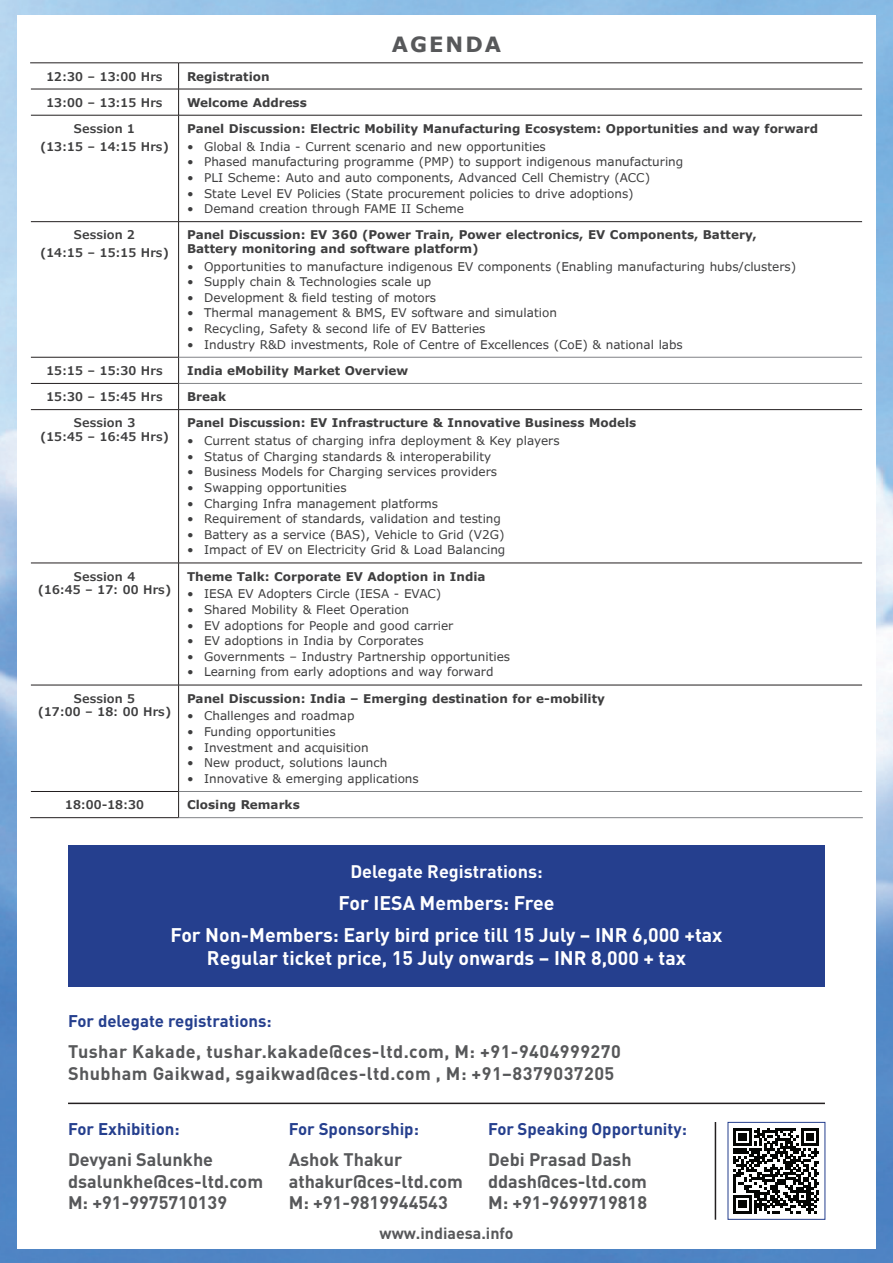
<style>
.page{position:relative;width:893px;height:1263px;background:#fff}
.page>*{position:absolute;margin:0;border:0;box-sizing:border-box;transform-origin:0 0}
.t1{font:700 21px "Verdana Pro";letter-spacing:.1em;color:#57585a}
.t2{font:700 19.5px/32px "DIN Pro";color:#fff;text-align:center}
.t3{font:700 18px/21.6px "DIN Pro";color:#57585a}
.t4{font:700 18px/21.6px "DIN Pro";letter-spacing:.025em;color:#57585a}
.t5{font:700 18px "DIN Pro";color:#fff}
.t6{font:700 16.8px "DIN Pro";color:#253f8e}
.t7{font:700 16.05px "DIN Pro";color:#57585a}
.t8{font:12px "Verdana Pro";color:#3e3e3f}
.t9{font:700 12px/13.5px "Verdana Pro";color:#3e3e3f}
.t10{font:600 12px/13.5px "Verdana Pro";color:#3e3e3f;text-align:center}
</style>
<div class="page">
<img style="left:0;top:0;width:893px;height:1263px">
<div style="left:17px;top:15px;width:859px;height:1233px;background:#fff"></div>
<div style="left:68px;top:845px;width:757px;height:141px;background:#253f8e"></div>
<hr style="left:68px;top:1102px;width:757px;height:2px;background:#231f20">
<hr style="left:715px;top:1122px;width:1px;height:98px;background:#231f20">
<svg style="left:733px;top:1128px;width:86px;height:85px"></svg>
<div style="left:728px;top:1122px;width:97px;height:98px;border:1px solid #253f8e"></div>
<svg style="left:179px;top:64px;width:683px;height:753px"></svg>
<hr style="left:30px;top:63px;width:149px;height:1px;background:#231f20">
<hr style="left:179px;top:63px;width:684px;height:1px;background:#231f20">
<hr style="left:31px;top:89px;width:148px;height:1px;background:#231f20">
<hr style="left:179px;top:89px;width:683px;height:1px;background:#231f20">
<svg style="left:178px;top:63px;width:1px;height:52px"></svg>
<hr style="left:31px;top:115px;width:148px;height:1px;background:#231f20">
<hr style="left:179px;top:115px;width:683px;height:1px;background:#231f20">
<hr style="left:178px;top:115px;width:1px;height:106px;background:#231f20">
<hr style="left:31px;top:221px;width:148px;height:1px;background:#231f20">
<hr style="left:179px;top:221px;width:683px;height:1px;background:#231f20">
<hr style="left:178px;top:222px;width:1px;height:135px;background:#231f20">
<hr style="left:31px;top:357px;width:148px;height:1px;background:#231f20">
<hr style="left:31px;top:383px;width:148px;height:1px;background:#231f20">
<svg style="left:178px;top:357px;width:1px;height:52px"></svg>
<hr style="left:31px;top:409px;width:148px;height:1px;background:#231f20">
<hr style="left:179px;top:409px;width:683px;height:1px;background:#231f20">
<hr style="left:178px;top:410px;width:1px;height:153px;background:#231f20">
<hr style="left:31px;top:563px;width:148px;height:1px;background:#231f20">
<hr style="left:179px;top:563px;width:683px;height:1px;background:#231f20">
<hr style="left:178px;top:563px;width:1px;height:122px;background:#231f20">
<hr style="left:31px;top:685px;width:148px;height:1px;background:#231f20">
<hr style="left:179px;top:685px;width:683px;height:1px;background:#231f20">
<hr style="left:178px;top:685px;width:1px;height:106px;background:#231f20">
<hr style="left:31px;top:791px;width:148px;height:1px;background:#231f20">
<svg style="left:178px;top:792px;width:1px;height:25px"></svg>
<hr style="left:30px;top:817px;width:149px;height:1px;background:#231f20">
<hr style="left:179px;top:357px;width:683px;height:1px;background:#808285">
<hr style="left:179px;top:383px;width:683px;height:1px;background:#808285">
<hr style="left:179px;top:791px;width:683px;height:1px;background:#808285">
<hr style="left:179px;top:817px;width:684px;height:1px;background:#808285">
<h1 class="t1" style="left:392px;top:31px;width:110px">AGENDA</h1>
<p class="t10" style="left:46px;top:70px;width:118px">12:30 – 13:00 Hrs</p>
<p class="t9" style="left:187px;top:69px;width:84px">Registration</p>
<p class="t10" style="left:46px;top:96px;width:118px">13:00 – 13:15 Hrs</p>
<p class="t9" style="left:187px;top:96px;width:121px">Welcome Address</p>
<p class="t10" style="left:40px;top:120px;width:130px;line-height:17.7px">Session 1<br>(13:15 – 14:15 Hrs)</p>
<p class="t9" style="left:187px;top:122px;width:633px">Panel Discussion: Electric Mobility Manufacturing Ecosystem: Opportunities and way forward</p>
<p class="t8" style="left:187px;top:139px;width:360px">• Global &amp; India - Current scenario and new opportunities</p>
<p class="t8" style="left:187px;top:154px;width:498px">• Phased manufacturing programme (PMP) to support indigenous manufacturing</p>
<p class="t8" style="left:187px;top:170px;width:464px">• PLI Scheme: Auto and auto components, Advanced Cell Chemistry (ACC)</p>
<p class="t8" style="left:187px;top:185px;width:448px">• State Level EV Policies (State procurement policies to drive adoptions)</p>
<p class="t8" style="left:187px;top:201px;width:278px">• Demand creation through FAME II Scheme</p>
<p class="t10" style="left:40px;top:226px;width:130px;line-height:17.7px">Session 2<br>(14:15 – 15:15 Hrs)</p>
<p class="t9" style="left:187px;top:228px;width:571px">Panel Discussion: EV 360 (Power Train, Power electronics, EV Components, Battery,<br>Battery monitoring and software platform)</p>
<p class="t8" style="left:187px;top:259px;width:611px">• Opportunities to manufacture indigenous EV components (Enabling manufacturing hubs/clusters)</p>
<p class="t8" style="left:187px;top:274px;width:246px">• Supply chain &amp; Technologies scale up</p>
<p class="t8" style="left:187px;top:290px;width:251px">• Development &amp; field testing of motors</p>
<p class="t8" style="left:187px;top:305px;width:371px">• Thermal management &amp; BMS, EV software and simulation</p>
<p class="t8" style="left:187px;top:321px;width:300px">• Recycling, Safety &amp; second life of EV Batteries</p>
<p class="t8" style="left:187px;top:337px;width:497px">• Industry R&amp;D investments, Role of Centre of Excellences (CoE) &amp; national labs</p>
<p class="t10" style="left:46px;top:364px;width:118px">15:15 – 15:30 Hrs</p>
<p class="t9" style="left:187px;top:364px;width:223px">India eMobility Market Overview</p>
<p class="t10" style="left:46px;top:390px;width:118px">15:30 – 15:45 Hrs</p>
<p class="t9" style="left:187px;top:390px;width:41px">Break</p>
<p class="t10" style="left:40px;top:416px;width:130px">Session 3<br>(15:45 – 16:45 Hrs)</p>
<p class="t9" style="left:187px;top:416px;width:451px">Panel Discussion: EV Infrastructure &amp; Innovative Business Models</p>
<p class="t8" style="left:187px;top:433px;width:374px">• Current status of charging infra deployment &amp; Key players</p>
<p class="t8" style="left:187px;top:449px;width:306px">• Status of Charging standards &amp; interoperability</p>
<p class="t8" style="left:187px;top:464px;width:312px">• Business Models for Charging services providers</p>
<p class="t8" style="left:187px;top:480px;width:161px">• Swapping opportunities</p>
<p class="t8" style="left:187px;top:495px;width:252px">• Charging Infra management platforms</p>
<p class="t8" style="left:187px;top:511px;width:315px">• Requirement of standards, validation and testing</p>
<p class="t8" style="left:187px;top:527px;width:319px">• Battery as a service (BAS), Vehicle to Grid (V2G)</p>
<p class="t8" style="left:187px;top:542px;width:320px">• Impact of EV on Electricity Grid &amp; Load Balancing</p>
<p class="t10" style="left:38px;top:570px;width:134px">Session 4<br>(16:45 – 17: 00 Hrs)</p>
<p class="t9" style="left:187px;top:570px;width:300px">Theme Talk: Corporate EV Adoption in India</p>
<p class="t8" style="left:187px;top:586px;width:256px">• IESA EV Adopters Circle (IESA - EVAC)</p>
<p class="t8" style="left:187px;top:602px;width:224px">• Shared Mobility &amp; Fleet Operation</p>
<p class="t8" style="left:187px;top:618px;width:268px">• EV adoptions for People and good carrier</p>
<p class="t8" style="left:187px;top:633px;width:238px">• EV adoptions in India by Corporates</p>
<p class="t8" style="left:187px;top:649px;width:324px">• Governments – Industry Partnership opportunities</p>
<p class="t8" style="left:187px;top:664px;width:308px">• Learning from early adoptions and way forward</p>
<p class="t10" style="left:38px;top:692px;width:134px">Session 5<br>(17:00 – 18: 00 Hrs)</p>
<p class="t9" style="left:187px;top:692px;width:419px">Panel Discussion: India – Emerging destination for e-mobility</p>
<p class="t8" style="left:187px;top:708px;width:169px">• Challenges and roadmap</p>
<p class="t8" style="left:187px;top:724px;width:150px">• Funding opportunities</p>
<p class="t8" style="left:187px;top:740px;width:183px">• Investment and acquisition</p>
<p class="t8" style="left:187px;top:755px;width:202px">• New product, solutions launch</p>
<p class="t8" style="left:187px;top:771px;width:233px">• Innovative &amp; emerging applications</p>
<p class="t10" style="left:65px;top:798px;width:80px">18:00-18:30</p>
<p class="t9" style="left:187px;top:798px;width:114px">Closing Remarks</p>
<h3 class="t5" style="left:350px;top:859px;width:194px">Delegate Registrations:</h3>
<h2 class="t2" style="left:170px;top:886px;width:554px">For IESA Members: Free<br>For Non-Members: Early bird price till 15 July – INR 6,000 +tax</h2>
<h2 class="t2" style="left:207px;top:941px;width:481px">Regular ticket price, 15 July onwards – INR 8,000 + tax</h2>
<h3 class="t6" style="left:68px;top:1010px;width:205px">For delegate registrations:</h3>
<h3 class="t4" style="left:68px;top:1040px;width:554px">Tushar Kakade, tushar.kakade@ces-ltd.com, M: +91-9404999270<br>Shubham Gaikwad, sgaikwad@ces-ltd.com , M: +91–8379037205</h3>
<h3 class="t6" style="left:68px;top:1118px;width:113px">For Exhibition:</h3>
<h3 class="t3" style="left:68px;top:1148px;width:197px">Devyani Salunkhe dsalunkhe@ces-ltd.com<br>M: +91-9975710139</h3>
<h3 class="t6" style="left:289px;top:1118px;width:132px">For Sponsorship:</h3>
<h3 class="t3" style="left:289px;top:1148px;width:176px">Ashok Thakur athakur@ces-ltd.com<br>M: +91-9819944543</h3>
<h3 class="t6" style="left:488px;top:1118px;width:200px">For Speaking Opportunity:</h3>
<h3 class="t3" style="left:488px;top:1148px;width:161px">Debi Prasad Dash ddash@ces-ltd.com<br>M: +91-9699719818</h3>
<h3 class="t7" style="left:380px;top:1222px;width:135px">www.indiaesa.info</h3>
</div>
